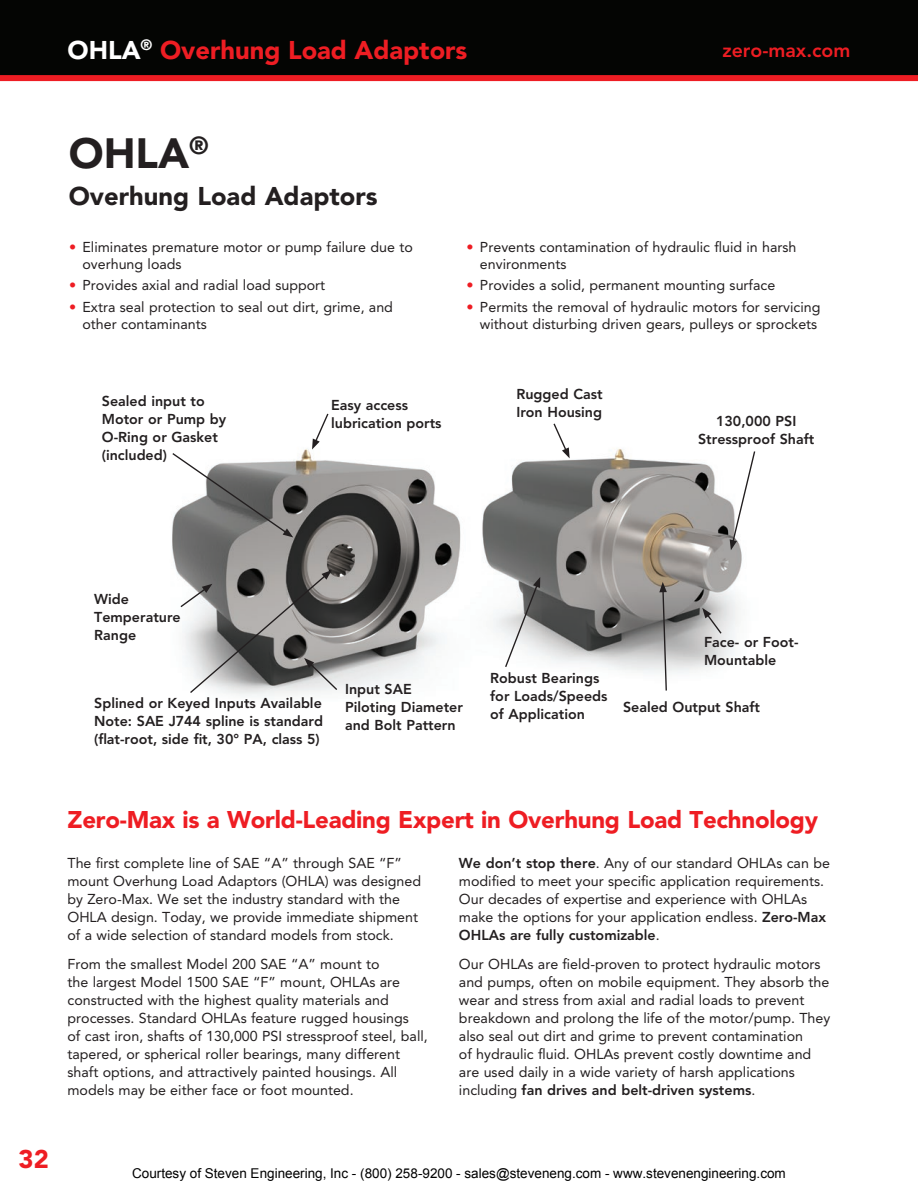
<style>
.page{position:relative;width:918px;height:1188px;background:#fff}
.page>*{position:absolute;margin:0;border:0;box-sizing:border-box;transform-origin:0 0}
.t1{font:900 42px "Avenir LT Std";color:#231f20}
.t2{font:900 25.5px "Avenir LT Std";color:#ee1d23}
.t3{font:900 25.5px "Avenir LT Std";color:#231f20}
.t4{font:900 24px "Avenir LT Std";letter-spacing:-.01em;color:#ee1d23}
.t5{font:800 19.5px "Avenir LT Std";color:#ee1d23}
.t6{font:14.25px/18px "Avenir LT Std";color:#231f20}
.t7{font:800 14.25px/18px "Avenir LT Std";color:#231f20}
.t8{font:13.5px "Arial";color:#000}
.s1{color:#fff}
.s2{color:#ee1d23}
.s3{font-weight:800}
</style>
<div class="page">
<div style="left:0;top:0;width:918px;height:80px;background:#040503"></div>
<div style="left:0;top:75px;width:918px;height:6px;background:#ee1d23"></div>
<img style="left:172px;top:448px;width:570px;height:248px">
<svg style="left:312px;top:413px;width:18px;height:37px"></svg>
<svg style="left:172px;top:452px;width:121px;height:85px"></svg>
<svg style="left:179px;top:570px;width:160px;height:124px"></svg>
<svg style="left:659px;top:582px;width:9px;height:110px"></svg>
<svg style="left:702px;top:608px;width:21px;height:27px"></svg>
<svg style="left:730px;top:450px;width:26px;height:100px"></svg>
<svg style="left:552px;top:423px;width:18px;height:35px"></svg>
<svg style="left:504px;top:577px;width:36px;height:92px"></svg>
<h2 class="t2" style="left:68px;top:34px;width:401px"><span class="s1">OHLA</span><sup>®</sup> Overhung Load Adaptors</h2>
<h1 class="t1" style="left:69px;top:128px;width:142px">OHLA<sup>®</sup></h1>
<h2 class="t3" style="left:69px;top:181px;width:310px">Overhung Load Adaptors</h2>
<h3 class="t5" style="left:722px;top:38px;width:130px">zero-max.com</h3>
<p class="t6" style="left:82px;top:238px;width:332px;line-height:17.1px;text-indent:-13px"><span class="s2">•</span> Eliminates premature motor or pump failure due to overhung loads</p>
<p class="t6" style="left:69px;top:276px;width:258px"><span class="s2">•</span> Provides axial and radial load support</p>
<p class="t6" style="left:82px;top:298px;width:312px;line-height:17.1px;text-indent:-13px"><span class="s2">•</span> Extra seal protection to seal out dirt, grime, and other contaminants</p>
<p class="t7" style="left:102px;top:392px;width:126px">Sealed input to<br>Motor or Pump by<br>O-Ring or Gasket (included)</p>
<p class="t7" style="left:331px;top:396px;width:112px">Easy access lubrication ports</p>
<p class="t6" style="left:480px;top:238px;width:318px;line-height:17.1px;text-indent:-13px"><span class="s2">•</span> Prevents contamination of hydraulic fluid in harsh environments</p>
<p class="t6" style="left:466px;top:276px;width:310px"><span class="s2">•</span> Provides a solid, permanent mounting surface</p>
<p class="t6" style="left:466px;top:298px;width:355px;line-height:17.1px;text-align:right"><span class="s2">•</span> Permits the removal of hydraulic motors for servicing without disturbing driven gears, pulleys or sprockets</p>
<p class="t7" style="left:516px;top:386px;width:88px">Rugged Cast<br>Iron Housing</p>
<p class="t7" style="left:698px;top:412px;width:118px;text-align:center">130,000 PSI<br>Stressproof Shaft</p>
<p class="t7" style="left:94px;top:590px;width:88px">Wide<br>Temperature<br>Range</p>
<p class="t7" style="left:94px;top:694px;width:230px;text-align:justify">Splined or Keyed Inputs Available Note: SAE J744 spline is standard (flat-root, side fit, 30° PA, class 5)</p>
<p class="t7" style="left:345px;top:680px;width:119px">Input SAE<br>Piloting Diameter and Bolt Pattern</p>
<p class="t7" style="left:490px;top:669px;width:119px">Robust Bearings for Loads/Speeds of Application</p>
<p class="t7" style="left:704px;top:633px;width:96px">Face- or Foot-<br>Mountable</p>
<p class="t7" style="left:623px;top:698px;width:139px">Sealed Output Shaft</p>
<h3 class="t4" style="left:68px;top:805px;width:752px">Zero-Max is a World-Leading Expert in Overhung Load Technology</h3>
<p class="t6" style="left:67px;top:854px;width:355px">The first complete line of SAE “A” through SAE “F” mount Overhung Load Adaptors (OHLA) was designed by Zero-Max. We set the industry standard with the OHLA design. Today, we provide immediate shipment of a wide selection of standard models from stock.</p>
<p class="t6" style="left:67px;top:955px;width:362px">From the smallest Model 200 SAE “A” mount to<br>the largest Model 1500 SAE “F” mount, OHLAs are constructed with the highest quality materials and processes. Standard OHLAs feature rugged housings<br>of cast iron, shafts of 130,000 PSI stressproof steel, ball, tapered, or spherical roller bearings, many different shaft options, and attractively painted housings. All models may be either face or foot mounted.</p>
<p class="t6" style="left:459px;top:854px;width:372px"><span class="s3">We don’t stop there</span>. Any of our standard OHLAs can be modified to meet your specific application requirements.<br>Our decades of expertise and experience with OHLAs make the options for your application endless. <span class="s3">Zero-Max OHLAs are fully customizable</span>.</p>
<p class="t6" style="left:459px;top:955px;width:373px">Our OHLAs are field-proven to protect hydraulic motors and pumps, often on mobile equipment. They absorb the wear and stress from axial and radial loads to prevent breakdown and prolong the life of the motor/pump. They also seal out dirt and grime to prevent contamination<br>of hydraulic fluid. OHLAs prevent costly downtime and are used daily in a wide variety of harsh applications including <span class="s3">fan drives and belt-driven systems</span>.</p>
<h2 class="t2" style="left:19px;top:1144px;width:32px">32</h2>
<p class="t8" style="left:132px;top:1165px;width:655px">Courtesy of Steven Engineering, Inc - (800) 258-9200 - sales@steveneng.com - www.stevenengineering.com</p>
</div>
